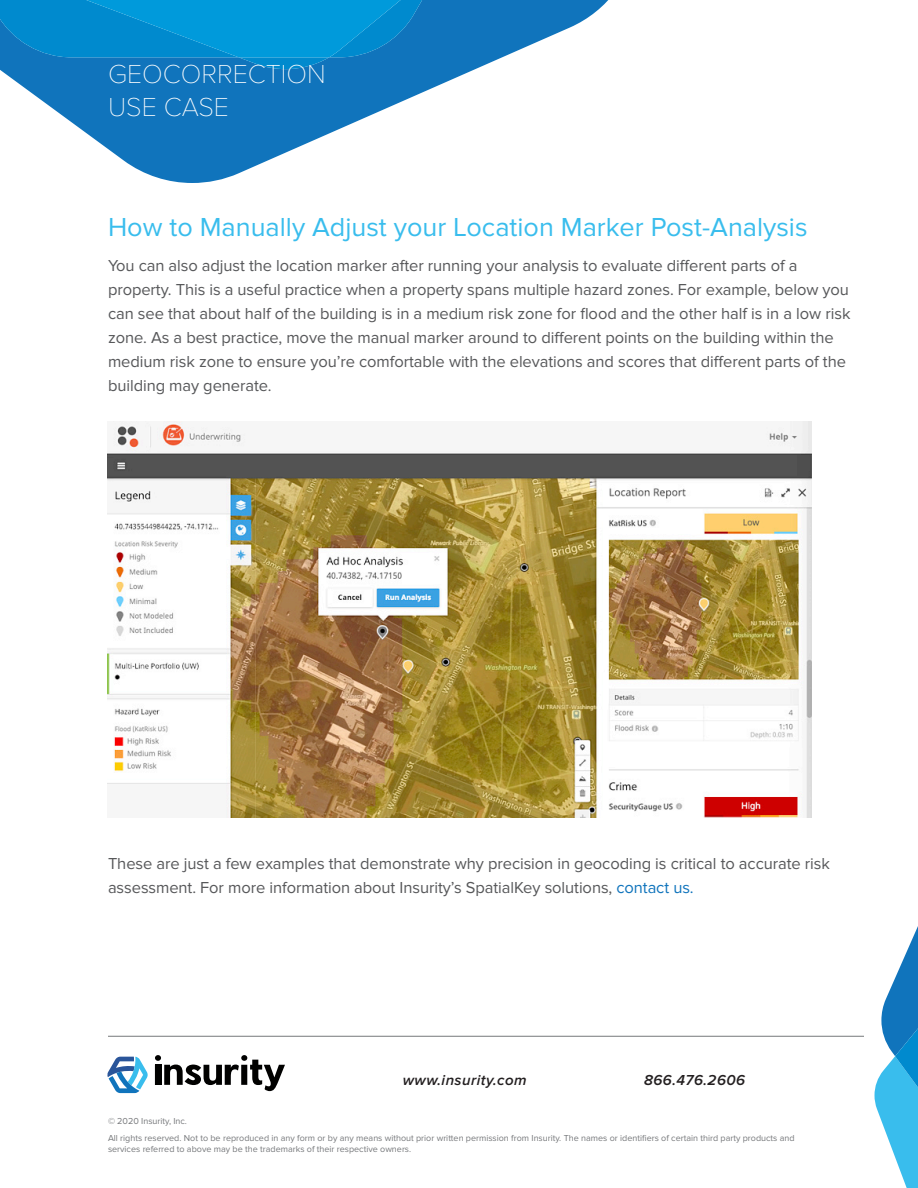
<style>
.page{position:relative;width:918px;height:1188px;background:#fff}
.page>*{position:absolute;margin:0;border:0;box-sizing:border-box;transform-origin:0 0}
.t1{font:27px "Proxima Nova";color:#39bded}
.t2{font:100 27px "Proxima Nova T";color:#fff}
.t3{font:16.5px/24px "Proxima Nova";letter-spacing:-.005em;color:#57585a}
.t4{font:italic 600 15px "Proxima Nova";letter-spacing:.03em;color:#231f20}
.t5{font:9px/10.8px "Proxima Nova";color:#76787b}
.s1{color:#1074bc}
</style>
<div class="page">
<svg style="left:0;top:0;width:609px;height:183px"></svg>
<svg style="left:0;top:0;width:583px;height:69px;background:#168ece"></svg>
<svg style="left:155px;top:1055px;width:130px;height:36px"></svg>
<svg style="left:107px;top:1057px;width:41px;height:36px"></svg>
<svg style="left:875px;top:926px;width:43px;height:262px"></svg>
<hr style="left:108px;top:1036px;width:756px;height:1px;background:#76787b">
<img style="left:107px;top:422px;width:705px;height:395px">
<p class="t2" style="left:108px;top:59px;width:219px">GEOCORRECTION</p>
<p class="t2" style="left:108px;top:92px;width:122px">USE CASE</p>
<p class="t1" style="left:108px;top:212px;width:701px">How to Manually Adjust your Location Marker Post-Analysis</p>
<p class="t3" style="left:108px;top:254px;width:744px">You can also adjust the location marker after running your analysis to evaluate different parts of a property. This is a useful practice when a property spans multiple hazard zones. For example, below you can see that about half of the building is in a medium risk zone for flood and the other half is in a low risk zone. As a best practice, move the manual marker around to different points on the building within the medium risk zone to ensure you’re comfortable with the elevations and scores that different parts of the building may generate.</p>
<p class="t3" style="left:108px;top:852px;width:723px">These are just a few examples that demonstrate why precision in geocoding is critical to accurate risk assessment. For more information about Insurity’s SpatialKey solutions, <span class="s1">contact us.</span></p>
<p class="t4" style="left:403px;top:1072px;width:125px">www.insurity.com</p>
<p class="t4" style="left:644px;top:1072px;width:103px">866.476.2606</p>
<p class="t5" style="left:108px;top:1116px;width:81px">© 2020 Insurity, Inc.</p>
<p class="t5" style="left:108px;top:1133px;width:688px">All rights reserved. Not to be reproduced in any form or by any means without prior written permission from Insurity. The names or identifiers of certain third party products and services referred to above may be the trademarks of their respective owners.</p>
</div>
